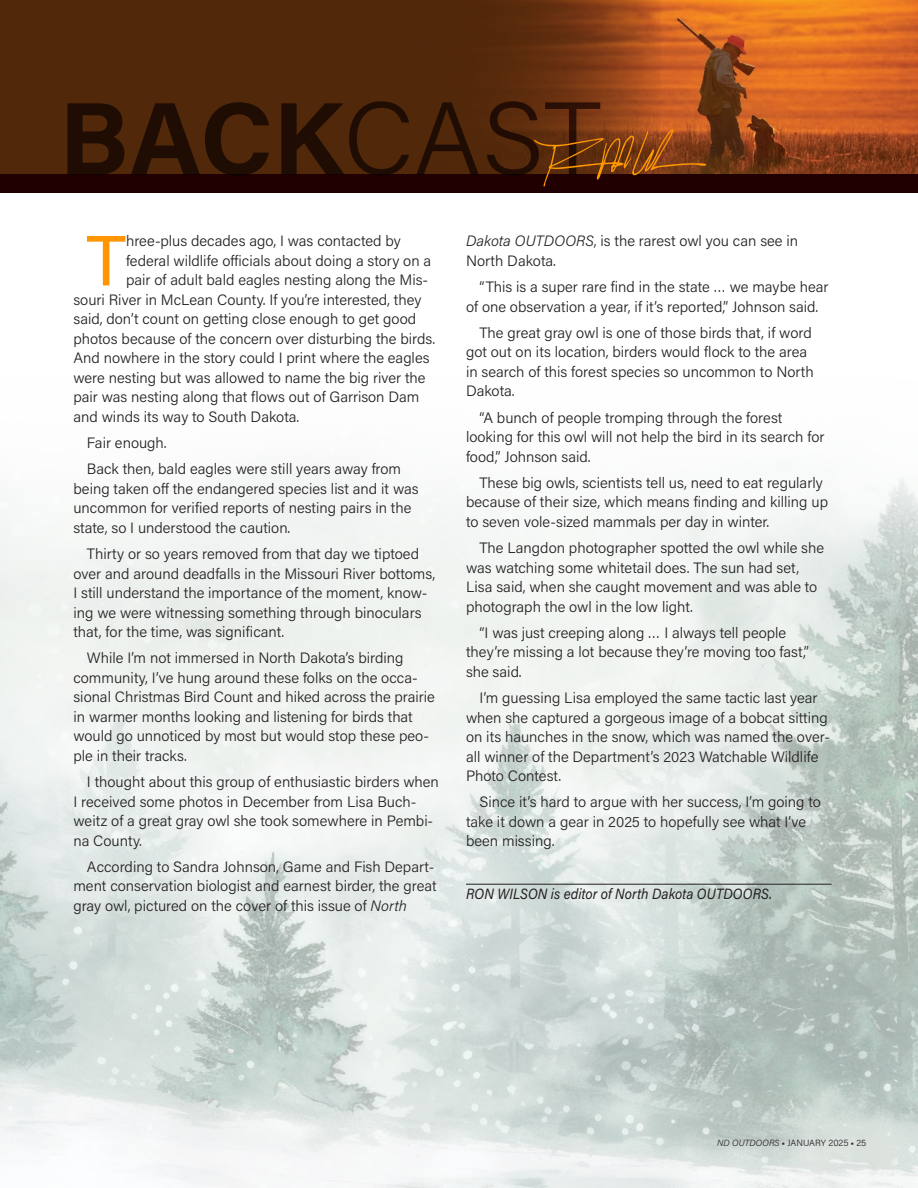
<style>
.page{position:relative;width:918px;height:1188px;background:#fff}
.page>*{position:absolute;margin:0;border:0;box-sizing:border-box;transform-origin:0 0}
.t1{font:700 103.5px "Acumin Pro";color:#200000}
.t2{font:71.1px "Acumin Pro";color:#ff9501}
.t3{font:300 15px/19.5px "Acumin Pro";color:#231f20}
.cut_line_for_writer{font:italic 14.85px "Acumin Pro";letter-spacing:.005em;color:#231f20;scale:.91 1}
.t4{font:300 9px "Acumin Pro";color:#231f20}
.s1{font-weight:300}
.s2{font-style:italic}
.s3{font-size:9.3px}
</style>
<div class="page">
<img style="left:1px;top:474px;width:917px;height:714px">
<img style="left:661px;top:0;width:257px;height:174px">
<svg style="left:1px;top:0;width:660px;height:174px;background:#592b0c"></svg>
<div style="left:0;top:174px;width:918px;height:18px;background:#200000"></div>
<svg style="left:534px;top:129px;width:172px;height:58px"></svg>
<hr style="left:466px;top:884px;width:366px;height:1px;background:#231f20">
<img style="left:0;top:0;width:1px;height:984px">
<svg style="left:0;top:735px;width:1px;height:453px"></svg>
<h1 class="t1" style="left:59px;top:66px;width:544px">BACK<span class="s1">CAST</span></h1>
<p class="t2" style="left:86px;top:211px;width:41px">T</p>
<p class="t3" style="left:126px;top:231px;width:276px">hree-plus decades ago, I was contacted by</p>
<p class="t3" style="left:126px;top:250px;width:307px">federal wildlife officials about doing a story on a</p>
<p class="t3" style="left:126px;top:270px;width:304px">pair of adult bald eagles nesting along the Mis-</p>
<p class="t3" style="left:73px;top:289px;width:350px">souri River in McLean County. If you’re interested, they</p>
<p class="t3" style="left:73px;top:309px;width:344px">said, don’t count on getting close enough to get good</p>
<p class="t3" style="left:73px;top:328px;width:363px">photos because of the concern over disturbing the birds.</p>
<p class="t3" style="left:73px;top:348px;width:358px">And nowhere in the story could I print where the eagles</p>
<p class="t3" style="left:73px;top:367px;width:354px">were nesting but was allowed to name the big river the</p>
<p class="t3" style="left:73px;top:387px;width:348px">pair was nesting along that flows out of Garrison Dam</p>
<p class="t3" style="left:73px;top:406px;width:227px">and winds its way to South Dakota.</p>
<p class="t3" style="left:87px;top:433px;width:81px">Fair enough.</p>
<p class="t3" style="left:73px;top:459px;width:347px;text-indent:14px">Back then, bald eagles were still years away from being taken off the endangered species list and it was uncommon for verified reports of nesting pairs in the state, so I understood the caution.</p>
<p class="t3" style="left:73px;top:544px;width:363px;text-indent:14px">Thirty or so years removed from that day we tiptoed over and around deadfalls in the Missouri River bottoms, I still understand the importance of the moment, know&shy;ing we were witnessing something through binoculars that, for the time, was significant.</p>
<p class="t3" style="left:73px;top:648px;width:363px;text-indent:14px">While I’m not immersed in North Dakota’s birding community, I’ve hung around these folks on the occa&shy;sional Christmas Bird Count and hiked across the prairie in warmer months looking and listening for birds that would go unnoticed by most but would stop these peo&shy;ple in their tracks.</p>
<p class="t3" style="left:73px;top:772px;width:367px;text-indent:14px">I thought about this group of enthusiastic birders when I received some photos in December from Lisa Buch&shy;weitz of a great gray owl she took somewhere in Pembi&shy;na County.</p>
<p class="t3" style="left:73px;top:856px;width:365px;text-indent:14px">According to Sandra Johnson, Game and Fish Depart&shy;ment conservation biologist and earnest birder, the great gray owl, pictured on the cover of this issue of <span class="s2">North</span></p>
<p class="t3" style="left:466px;top:231px;width:334px"><span class="s2">Dakota OUTDOORS</span>, is the rarest owl you can see in<br>North Dakota.</p>
<p class="t3" style="left:466px;top:277px;width:364px;text-indent:14px">“This is a super rare find in the state … we maybe hear of one observation a year, if it’s reported,” Johnson said.</p>
<p class="t3" style="left:466px;top:322px;width:349px;text-indent:14px">The great gray owl is one of those birds that, if word got out on its location, birders would flock to the area in search of this forest species so uncommon to North Dakota.</p>
<p class="t3" style="left:466px;top:407px;width:360px;text-indent:14px">“A bunch of people tromping through the forest looking for this owl will not help the bird in its search for food,” Johnson said.</p>
<p class="t3" style="left:466px;top:472px;width:364px;text-indent:14px">These big owls, scientists tell us, need to eat regularly because of their size, which means finding and killing up to seven vole-sized mammals per day in winter.</p>
<p class="t3" style="left:466px;top:538px;width:360px;text-indent:14px">The Langdon photographer spotted the owl while she was watching some whitetail does. The sun had set, Lisa said, when she caught movement and was able to photograph the owl in the low light.</p>
<p class="t3" style="left:466px;top:622px;width:345px;text-indent:14px">“I was just creeping along … I always tell people they’re missing a lot because they’re moving too fast,” she said.</p>
<p class="t3" style="left:466px;top:688px;width:366px;text-indent:14px">I’m guessing Lisa employed the same tactic last year when she captured a gorgeous image of a bobcat sitting on its haunches in the snow, which was named the over&shy;all winner of the Department’s 2023 Watchable Wildlife Photo Contest.</p>
<p class="t3" style="left:466px;top:792px;width:356px;text-indent:14px">Since it’s hard to argue with her success, I’m going to take it down a gear in 2025 to hopefully see what I’ve been missing.</p>
<p class="cut_line_for_writer" style="left:466px;top:883px;width:338px">RON WILSON is editor of North Dakota OUTDOORS.</p>
<p class="t4" style="left:717px;top:1137px;width:151px"><span class="s2">ND OUTDOORS</span> ■ JANUARY 2025 ■ <span class="s3">25</span></p>
</div>
